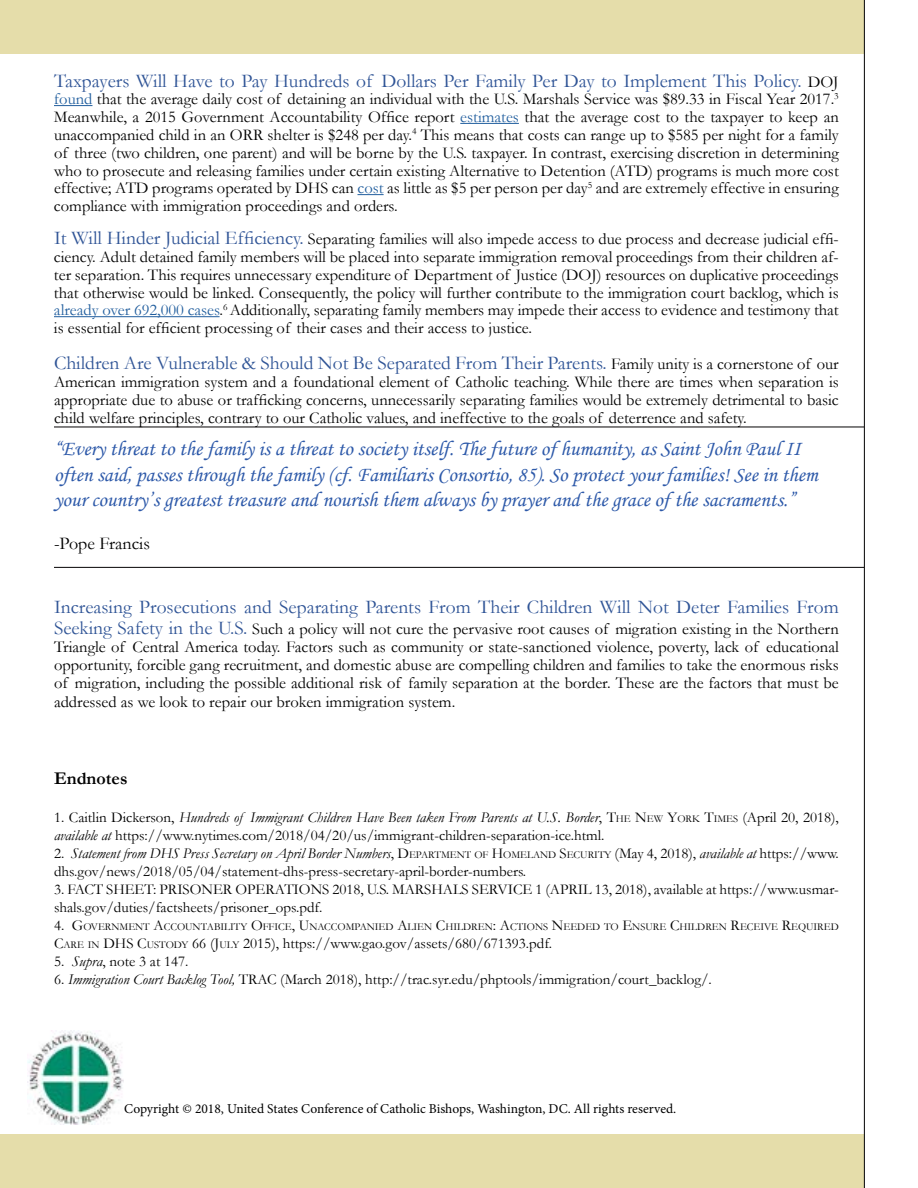
<style>
.page{position:relative;width:918px;height:1188px;background:#fff}
.page>*{position:absolute;margin:0;border:0;box-sizing:border-box;transform-origin:0 0}
.t1{font:21px/25.2px "Monotype Corsiva";color:#2d59a9}
.t2{font:19.5px "Garamond";color:#2f5496}
.t3{font:18px "Garamond";color:#000}
.t4{font:700 18px "Garamond";color:#000}
.t5{font:16.5px/17.9px "Garamond";color:#000;text-align:justify}
.t6{font:15px/18px "Garamond";color:#000}
.t7{font:13.5px "Minion Pro";color:#000}
.t8{font:10.5px "Garamond";color:#000}
.s1{font-size:16.5px;color:#000}
.s2{color:#215e9e}
.s3{font-size:19.5px;color:#2f5496}
.s4{font-style:italic}
.s5{font-style:inherit}
.s6{font-size:10.5px}
.s7{font-size:15px}
</style>
<div class="page">
<div style="left:0;top:1134px;width:864px;height:54px;background:#e5ddaa"></div>
<div style="left:0;top:0;width:864px;height:54px;background:#e5ddaa"></div>
<hr style="left:54px;top:105px;width:38px;height:1px;background:#215e9e">
<hr style="left:460px;top:123px;width:59px;height:1px;background:#215e9e">
<svg style="left:357px;top:194px;width:27px;height:1px"></svg>
<hr style="left:54px;top:316px;width:166px;height:1px;background:#215e9e">
<hr style="left:864px;top:0;width:1px;height:1188px;background:#000">
<hr style="left:54px;top:427px;width:810px;height:1px;background:#050304">
<hr style="left:54px;top:567px;width:810px;height:1px;background:#050304">
<img style="left:27px;top:1031px;width:96px;height:94px">
<p class="t2" style="left:54px;top:67px;width:786px">Taxpayers Will Have to Pay Hundreds of Dollars Per Family Per Day to Implement This Policy. <span class="s1">DOJ</span></p>
<p class="t5" style="left:54px;top:90px;width:786px"><span class="s2">found</span> that the average daily cost of detaining an individual with the U.S. Marshals Service was $89.33 in Fiscal Year 2017.<sup>3<br></sup>Meanwhile, a 2015 Government Accountability Office report <span class="s2">estimates</span> that the average cost to the taxpayer to keep an unaccompanied child in an ORR shelter is $248 per day.<sup>4</sup> This means that costs can range up to $585 per night for a family of three (two children, one parent) and will be borne by the U.S. taxpayer. In contrast, exercising discretion in determining who to prosecute and releasing families under certain existing Alternative to Detention (ATD) programs is much more cost effective; ATD programs operated by DHS can <span class="s2">cost</span> as little as $5 per person per day<sup>5</sup> and are extremely effective in ensuring compliance with immigration proceedings and orders.</p>
<p class="t5" style="left:54px;top:230px;width:786px"><span class="s3">It Will Hinder Judicial Efficiency.</span> Separating families will also impede access to due process and decrease judicial effi&shy;ciency. Adult detained family members will be placed into separate immigration removal proceedings from their children af&shy;ter separation. This requires unnecessary expenditure of Department of Justice (DOJ) resources on duplicative proceedings that otherwise would be linked. Consequently, the policy will further contribute to the immigration court backlog, which is <span class="s2">already over 692,000 cases</span>.<sup>6</sup> Additionally, separating family members may impede their access to evidence and testimony that is essential for efficient processing of their cases and their access to justice.</p>
<p class="t2" style="left:54px;top:350px;width:786px">Children Are Vulnerable &amp; Should Not Be Separated From Their Parents. <span class="s1">Family unity is a cornerstone of our</span></p>
<p class="t5" style="left:54px;top:373px;width:786px">American immigration system and a foundational element of Catholic teaching. While there are times when separation is appropriate due to abuse or trafficking concerns, unnecessarily separating families would be extremely detrimental to basic child welfare principles, contrary to our Catholic values, and ineffective to the goals of deterrence and safety.</p>
<p class="t1" style="left:54px;top:437px;width:765px">“Every threat to the family is a threat to society itself. The future of humanity, as Saint John Paul II often said, passes through the family (cf. Familiaris Consortio, 85). So protect your families! See in them your country’s greatest treasure and nourish them always by prayer and the grace of the sacraments.”</p>
<p class="t3" style="left:54px;top:531px;width:97px">-Pope Francis</p>
<p class="t2" style="left:54px;top:594px;width:786px">Increasing Prosecutions and Separating Parents From Their Children Will Not Deter Families From</p>
<p class="t5" style="left:54px;top:620px;width:786px"><span class="s3">Seeking Safety in the U.S.</span> Such a policy will not cure the pervasive root causes of migration existing in the Northern Triangle of Central America today. Factors such as community or state-sanctioned violence, poverty, lack of educational opportunity, forcible gang recruitment, and domestic abuse are compelling children and families to take the enormous risks of migration, including the possible additional risk of family separation at the border. These are the factors that must be</p>
<p class="t5" style="left:54px;top:693px;width:403px">addressed as we look to repair our broken immigration system.</p>
<p class="t4" style="left:54px;top:766px;width:75px">Endnotes</p>
<p class="t6" style="left:54px;top:808px;width:786px">1. Caitlin Dickerson, <span class="s4">Hundreds of Immigrant Children Have Been taken From Parents at U.S. Border</span>, <span class="s5">T</span><span class="s6">HE</span> <span class="s5">N</span><span class="s6">EW</span> <span class="s5">Y</span><span class="s6">ORK</span> <span class="s5">T</span><span class="s6">IMES</span> (April 20, 2018), <span class="s4">available at</span> https://www.nytimes.com/2018/04/20/us/immigrant-children-separation-ice.html.</p>
<p class="t6" style="left:54px;top:844px;width:786px">2. <span class="s4">Statement from DHS Press Secretary on April Border Numbers</span>, <span class="s5">D</span><span class="s6">EPARTMENT OF</span> <span class="s5">H</span><span class="s6">OMELAND</span> <span class="s5">S</span><span class="s6">ECURITY</span> (May 4, 2018), <span class="s4">available at</span> https://www. dhs.gov/news/2018/05/04/statement-dhs-press-secretary-april-border-numbers.</p>
<p class="t6" style="left:54px;top:880px;width:786px">3. FACT SHEET: PRISONER OPERATIONS 2018, U.S. MARSHALS SERVICE 1 (APRIL 13, 2018), available at https://www.usmar&shy;shals.gov/duties/factsheets/prisoner_ops.pdf.</p>
<p class="t8" style="left:54px;top:919px;width:786px"><span class="s7">4.</span> <span class="s7">G</span>OVERNMENT <span class="s7">A</span>CCOUNTABILITY <span class="s7">O</span>FFICE<span class="s7">, U</span>NACCOMPANIED <span class="s7">A</span>LIEN <span class="s7">C</span>HILDREN<span class="s7">: A</span>CTIONS <span class="s7">N</span>EEDED TO <span class="s7">E</span>NSURE <span class="s7">C</span>HILDREN <span class="s7">R</span>ECEIVE <span class="s7">R</span>EQUIRED</p>
<p class="t6" style="left:54px;top:934px;width:500px"><span class="s5">C</span><span class="s6">ARE IN</span> <span class="s5">DHS C</span><span class="s6">USTODY</span> <span class="s5">66 (J</span><span class="s6">ULY</span> <span class="s5">2015),</span> https://www.gao.gov/assets/680/671393.pdf.</p>
<p class="t6" style="left:54px;top:952px;width:136px">5. <span class="s4">Supra</span>, note 3 at 147.</p>
<p class="t6" style="left:54px;top:970px;width:659px">6. <span class="s4">Immigration Court Backlog Tool,</span> TRAC (March 2018), http://trac.syr.edu/phptools/immigration/court_backlog/.</p>
<p class="t7" style="left:124px;top:1100px;width:554px">Copyright © 2018, United States Conference of Catholic Bishops, Washington, DC. All rights reserved.</p>
</div>
